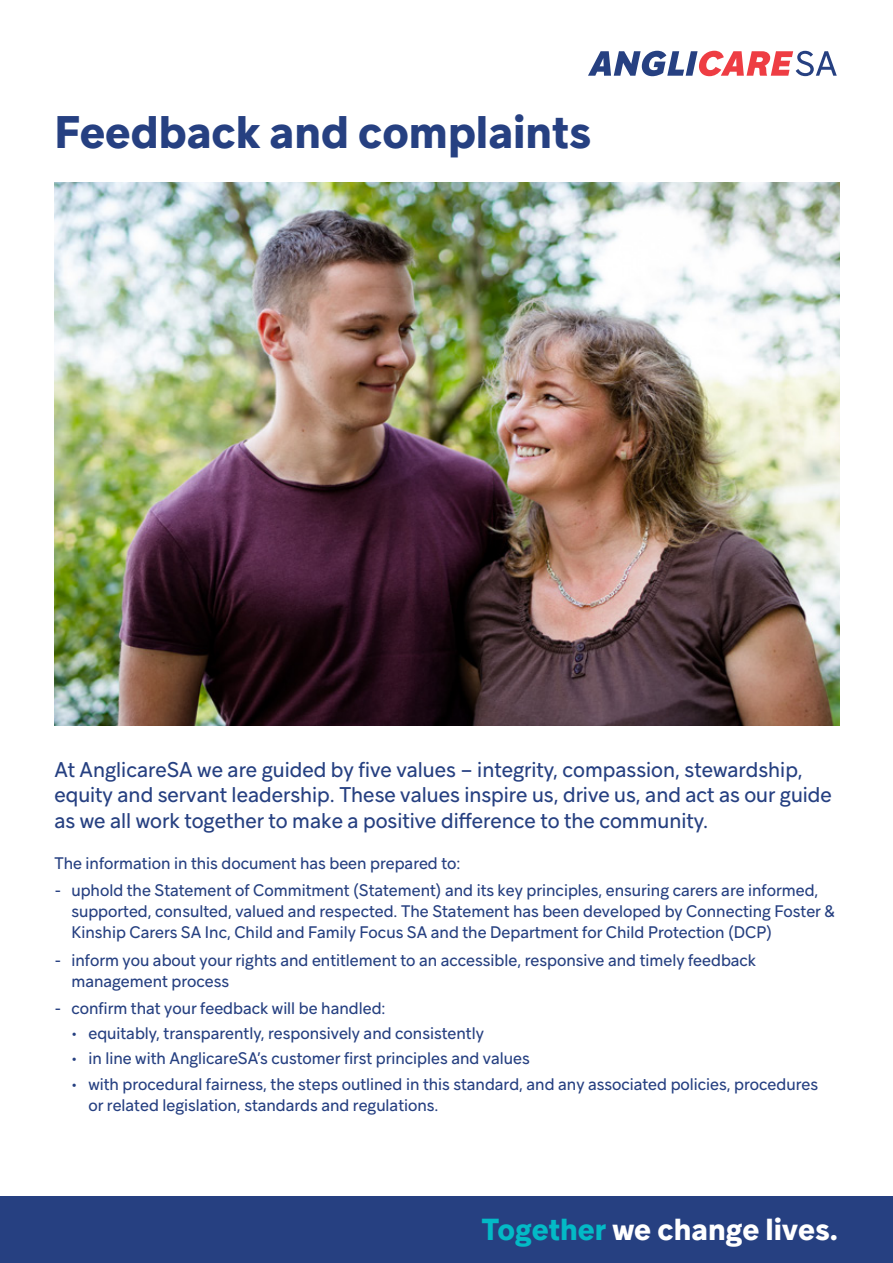
<style>
.page{position:relative;width:893px;height:1263px;background:#fff}
.page>*{position:absolute;margin:0;border:0;box-sizing:border-box;transform-origin:0 0}
.t1{font:700 45px "Guillon";color:#264081}
.t2{font:700 30px "Guillon";color:#fff}
.t3{font:21px/25.5px "Guillon";color:#264081}
.t4{font:16.5px/21px "Guillon";color:#264081}
.s1{color:#03bac6}
</style>
<div class="page">
<div style="left:0;top:1196px;width:893px;height:67px;background:#264081"></div>
<svg style="left:588px;top:51px;width:249px;height:25px"></svg>
<img style="left:54px;top:183px;width:785px;height:542px">
<p class="t1" style="left:54px;top:104px;width:538px">Feedback and complaints</p>
<p class="t3" style="left:54px;top:756px;width:779px">At AnglicareSA we are guided by five values – integrity, compassion, stewardship, equity and servant leadership. These values inspire us, drive us, and act as our guide as we all work together to make a positive difference to the community.</p>
<p class="t4" style="left:54px;top:852px;width:408px">The information in this document has been prepared to:</p>
<p class="t4" style="left:71px;top:879px;width:765px;text-indent:-17px">- uphold the Statement of Commitment (Statement) and its key principles, ensuring carers are informed, supported, consulted, valued and respected. The Statement has been developed by Connecting Foster &amp;<br>Kinship Carers SA Inc, Child and Family Focus SA and the Department for Child Protection (DCP)</p>
<p class="t4" style="left:71px;top:949px;width:686px;text-indent:-17px">- inform you about your rights and entitlement to an accessible, responsive and timely feedback management process</p>
<p class="t4" style="left:54px;top:997px;width:333px">- confirm that your feedback will be handled:</p>
<p class="t4" style="left:71px;top:1022px;width:414px">• equitably, transparently, responsively and consistently</p>
<p class="t4" style="left:71px;top:1048px;width:460px">• in line with AnglicareSA’s customer first principles and values</p>
<p class="t4" style="left:88px;top:1073px;width:731px;text-indent:-17px">• with procedural fairness, the steps outlined in this standard, and any associated policies, procedures or related legislation, standards and regulations.</p>
<p class="t2" style="left:482px;top:1210px;width:357px"><span class="s1">Together</span> we change lives.</p>
</div>
